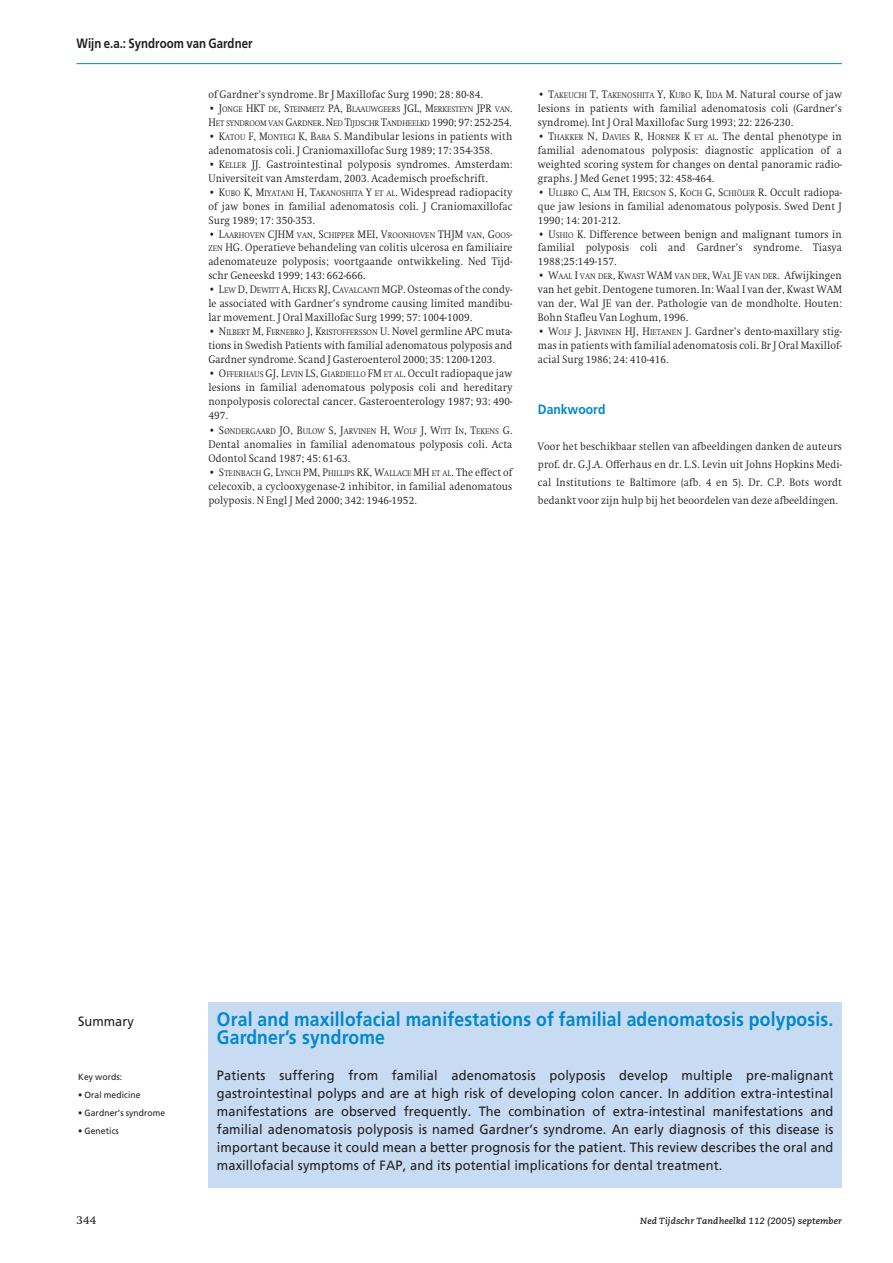
<style>
.page{position:relative;width:893px;height:1263px;background:#fff}
.page>*{position:absolute;margin:0;border:0;box-sizing:border-box;transform-origin:0 0}
.t1{font:700 19.5px/18px "Frutiger";letter-spacing:.01em;color:#0088ce;scale:.9 1}
.t2{font:13.5px/18px "Frutiger";letter-spacing:.01em;color:#231f20;text-align:justify;scale:.95 1}
.t3{font:700 13.5px "Frutiger";color:#231f20;scale:.85 1}
.t4{font:700 13.5px "Frutiger";color:#0088ce;scale:.9 1}
.t5{font:12px "Swift";color:#231f20}
.t6{font:300 11.25px/14px "Swift";letter-spacing:.01em;color:#231f20;text-align:justify;scale:.92 1}
.t7{font:9px "Frutiger";letter-spacing:.01em;color:#231f20;scale:.95 1}
.t8{font:italic 700 9px "Caecilia";letter-spacing:.01em;color:#231f20}
.t9{font:300 8.4px "Swift";letter-spacing:.015em;color:#231f20;scale:.92 1}
.t10{font:300 8.4px/14px "Swift";letter-spacing:-.005em;color:#231f20;scale:.92 1}
.s1{font-size:11.25px}
.s2{font-size:8.4px}
.s3{color:#2b3795}
</style>
<div class="page">
<div style="left:208px;top:1003px;width:634px;height:185px;background:#c7dcf2"></div>
<hr style="left:77px;top:63px;width:765px;height:1px;background:#0088ce">
<p class="t3" style="left:77px;top:38px;width:209px">Wijn e.a.: Syndroom van Gardner</p>
<p class="t6" style="left:208px;top:88px;width:300px">of Gardner’s syndrome. Br J Maxillofac Surg 1990; 28: 80-84.</p>
<p class="t10" style="left:208px;top:103px;width:332px"><span class="s1">• J</span>ONGE <span class="s1">HKT</span> DE<span class="s1">, S</span>TEINMETZ <span class="s1">PA, B</span>LAAUWGEERS <span class="s1">JGL, M</span>ERKESTEYN <span class="s1">JPR</span> VAN<span class="s1">.<br>H</span>ET SYNDROOM VAN <span class="s1">G</span>ARDNER<span class="s1">. N</span>ED <span class="s1">T</span>IJDSCHR <span class="s1">T</span>ANDHEELKD <span class="s1">1990; 97: 252-254.</span></p>
<p class="t6" style="left:208px;top:130px;width:332px">• K<span class="s2">ATOU</span> F, M<span class="s2">ONTEGI</span> K, B<span class="s2">ABA</span> S. Mandibular lesions in patients with adenomatosis coli. J Craniomaxillofac Surg 1989; 17: 354-358.</p>
<p class="t6" style="left:208px;top:158px;width:332px">• K<span class="s2">ELLER</span> JJ. Gastrointestinal polyposis syndromes. Amsterdam:<br>Universiteit van Amsterdam, 2003<span class="s3">.</span> Academisch proefschrift.</p>
<p class="t6" style="left:208px;top:186px;width:332px">• K<span class="s2">UBO</span> K, M<span class="s2">IYATANI</span> H, T<span class="s2">AKANOSHITA</span> Y <span class="s2">ET AL</span>. Widespread radiopacity of jaw bones in familial adenomatosis coli. J Craniomaxillofac Surg 1989; 17: 350-353.</p>
<p class="t9" style="left:208px;top:232px;width:332px"><span class="s1">• L</span>AARHOVEN <span class="s1">CJHM</span> VAN<span class="s1">, S</span>CHIPPER <span class="s1">MEI, V</span>ROONHOVEN <span class="s1">THJM</span> VAN<span class="s1">, G</span>OOS<span class="s1">-</span></p>
<p class="t6" style="left:208px;top:242px;width:332px"><span class="s2">ZEN</span> HG. Operatieve behandeling van colitis ulcerosa en familiaire adenomateuze polyposis; voortgaande ontwikkeling. Ned Tijd&shy;schr Geneeskd 1999; 143: 662-666.</p>
<p class="t6" style="left:208px;top:284px;width:332px">• L<span class="s2">EW</span> D, D<span class="s2">EWITT</span> A, H<span class="s2">ICKS</span> RJ, C<span class="s2">AVALCANTI</span> MGP. Osteomas of the condy&shy;le associated with Gardner’s syndrome causing limited mandibu&shy;lar movement. J Oral Maxillofac Surg 1999; 57: 1004-1009.</p>
<p class="t6" style="left:208px;top:325px;width:332px">• N<span class="s2">ILBERT</span> M, F<span class="s2">ERNEBRO</span> J, K<span class="s2">RISTOFFERSSON</span> U. Novel germline APC muta&shy;tions in Swedish Patients with familial adenomatous polyposis and Gardner syndrome. Scand J Gasteroenterol 2000; 35: 1200-1203.</p>
<p class="t6" style="left:208px;top:367px;width:332px">• O<span class="s2">FFERHAUS</span> GJ, L<span class="s2">EVIN</span> LS, G<span class="s2">IARDIELLO</span> FM <span class="s2">ET AL</span>. Occult radiopaque jaw lesions in familial adenomatous polyposis coli and hereditary nonpolyposis colorectal cancer. Gasteroenterology 1987; 93: 490- 497.</p>
<p class="t9" style="left:208px;top:428px;width:332px"><span class="s1">• S</span>ØNDERGAARD <span class="s1">JO, B</span>ULOW <span class="s1">S, J</span>ARVINEN <span class="s1">H, W</span>OLF <span class="s1">J, W</span>ITT <span class="s1">I</span>N<span class="s1">, T</span>EKENS <span class="s1">G.</span></p>
<p class="t6" style="left:208px;top:438px;width:332px">Dental anomalies in familial adenomatous polyposis coli. Acta<br>Odontol Scand 1987; 45: 61-63.</p>
<p class="t9" style="left:208px;top:470px;width:332px"><span class="s1">• S</span>TEINBACH <span class="s1">G, L</span>YNCH <span class="s1">PM, P</span>HILLIPS <span class="s1">RK, W</span>ALLACE <span class="s1">MH</span> ET AL<span class="s1">. The effect of</span></p>
<p class="t6" style="left:208px;top:480px;width:332px">celecoxib, a cyclooxygenase-2 inhibitor, in familial adenomatous polyposis. N Engl J Med 2000; 342: 1946-1952.</p>
<p class="t6" style="left:538px;top:88px;width:332px">• T<span class="s2">AKEUCHI</span> T, T<span class="s2">AKENOSHITA</span> Y, K<span class="s2">UBO</span> K, I<span class="s2">IDA</span> M. Natural course of jaw lesions in patients with familial adenomatosis coli (Gardner’s syndrome). Int J Oral Maxillofac Surg 1993; 22: 226-230.</p>
<p class="t6" style="left:538px;top:130px;width:332px">• T<span class="s2">HAKKER</span> N, D<span class="s2">AVIES</span> R, H<span class="s2">ORNER</span> K <span class="s2">ET AL</span>. The dental phenotype in familial adenomatous polyposis: diagnostic application of a weighted scoring system for changes on dental panoramic radio&shy;graphs. J Med Genet 1995; 32: 458-464.</p>
<p class="t6" style="left:538px;top:186px;width:332px">• U<span class="s2">LLBRO</span> C, A<span class="s2">LM</span> TH, E<span class="s2">RICSON</span> S, K<span class="s2">OCH</span> G, S<span class="s2">CHIÖLER</span> R. Occult radiopa&shy;que jaw lesions in familial adenomatous polyposis. Swed Dent J 1990; 14: 201-212.</p>
<p class="t6" style="left:538px;top:228px;width:332px">• U<span class="s2">SHIO</span> K. Difference between benign and malignant tumors in familial polyposis coli and Gardner’s syndrome. Tiasya 1988;25:149-157.</p>
<p class="t9" style="left:538px;top:273px;width:332px"><span class="s1">• W</span>AAL <span class="s1">I</span> VAN DER<span class="s1">, K</span>WAST <span class="s1">WAM</span> VAN DER<span class="s1">, W</span>AL <span class="s1">JE</span> VAN DER<span class="s1">. Afwijkingen</span></p>
<p class="t6" style="left:538px;top:284px;width:332px">van het gebit. Dentogene tumoren. In: Waal I van der, Kwast WAM van der, Wal JE van der. Pathologie van de mondholte. Houten:<br>Bohn Stafleu Van Loghum, 1996.</p>
<p class="t6" style="left:538px;top:325px;width:332px">• W<span class="s2">OLF</span> J, J<span class="s2">ÄRVINEN</span> HJ, H<span class="s2">IETANEN</span> J. Gardner’s dento-maxillary stig&shy;mas in patients with familial adenomatosis coli. Br J Oral Maxillof&shy;acial Surg 1986; 24: 410-416.</p>
<p class="t4" style="left:538px;top:404px;width:76px">Dankwoord</p>
<p class="t6" style="left:538px;top:438px;width:332px;line-height:18px">Voor het beschikbaar stellen van afbeeldingen danken de auteurs prof. dr. G.J.A. Offerhaus en dr. L.S. Levin uit Johns Hopkins Medi&shy;cal Institutions te Baltimore (afb. 4 en 5). Dr. C.P. Bots wordt bedankt voor zijn hulp bij het beoordelen van deze afbeeldingen.</p>
<p class="t2" style="left:78px;top:1013px;width:60px">Summary</p>
<p class="t7" style="left:78px;top:1073px;width:48px">Key words:</p>
<p class="t7" style="left:78px;top:1091px;width:67px">• Oral medicine</p>
<p class="t7" style="left:78px;top:1109px;width:93px">• Gardner’s syndrome</p>
<p class="t7" style="left:78px;top:1127px;width:44px">• Genetics</p>
<h1 class="t1" style="left:217px;top:1012px;width:687px">Oral and maxillofacial manifestations of familial adenomatosis polyposis.<br>Gardner’s syndrome</h1>
<p class="t2" style="left:217px;top:1067px;width:651px">Patients suffering from familial adenomatosis polyposis develop multiple pre-malignant gastrointestinal polyps and are at high risk of developing colon cancer. In addition extra-intestinal manifestations are observed frequently. The combination of extra-intestinal manifestations and familial adenomatosis polyposis is named Gardner’s syndrome. An early diagnosis of this disease is important because it could mean a better prognosis for the patient. This review describes the oral and maxillofacial symptoms of FAP, and its potential implications for dental treatment.</p>
<p class="t5" style="left:77px;top:1215px;width:21px">344</p>
<p class="t8" style="left:640px;top:1217px;width:203px">Ned Tijdschr Tandheelkd 112 (2005) september</p>
</div>
